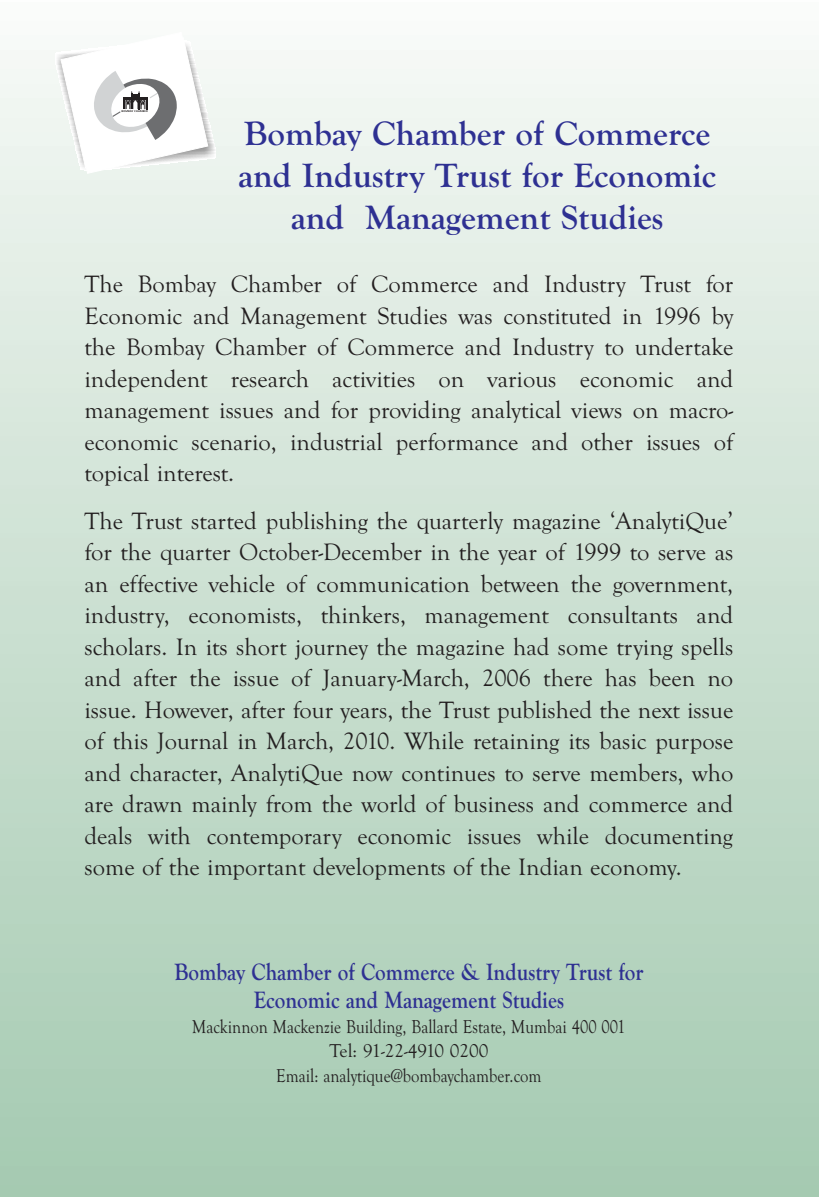
<style>
.page{position:relative;width:819px;height:1197px;background:#fff}
.page>*{position:absolute;margin:0;border:0;box-sizing:border-box;transform-origin:0 0}
.t1{font:700 35px/42px "Goudy Old Style T";color:#2e3092;text-align:center}
.t2{font:24.5px/31.5px "Goudy Old Style T";color:#231f20;text-align:justify}
.t3{font:700 24.5px/28px "Goudy Old Style T";color:#2e3092;text-align:center;scale:.86 1}
.t4{font:19.25px/24.5px "Goudy Old Style T";color:#231f20;text-align:center;scale:.86 1}
</style>
<div class="page">
<svg style="left:0;top:69px;width:1px;height:1128px"></svg>
<div style="left:2px;top:0;width:817px;height:1197px;background:linear-gradient(to bottom,#f7faf7,#a3c9b0)"></div>
<img style="left:210px;top:142px;width:5px;height:17px">
<img style="left:210px;top:132px;width:3px;height:10px">
<img style="left:58px;top:74px;width:3px;height:8px">
<img style="left:56px;top:65px;width:5px;height:9px">
<img style="left:55px;top:56px;width:6px;height:9px">
<img style="left:55px;top:53px;width:6px;height:3px">
<svg style="left:61px;top:32px;width:149px;height:142px"></svg>
<h1 class="t1" style="left:238px;top:115px;width:479px">Bombay Chamber of Commerce and Industry Trust for Economic and Management Studies</h1>
<p class="t2" style="left:85px;top:270px;width:650px">The Bombay Chamber of Commerce and Industry Trust for Economic and Management Studies was constituted in 1996 by the Bombay Chamber of Commerce and Industry to undertake independent research activities on various economic and management issues and for providing analytical views on macro&shy;economic scenario, industrial performance and other issues of topical interest.</p>
<p class="t2" style="left:85px;top:506px;width:650px">The Trust started publishing the quarterly magazine ‘AnalytiQue’ for the quarter October-December in the year of 1999 to serve as an effective vehicle of communication between the government, industry, economists, thinkers, management consultants and scholars. In its short journey the magazine had some trying spells and after the issue of January-March, 2006 there has been no issue. However, after four years, the Trust published the next issue of this Journal in March, 2010. While retaining its basic purpose and character, AnalytiQue now continues to serve members, who are drawn mainly from the world of business and commerce and deals with contemporary economic issues while documenting some of the important developments of the Indian economy.</p>
<p class="t3" style="left:174px;top:960px;width:547px">Bombay Chamber of Commerce &amp; Industry Trust for<br>Economic and Management Studies</p>
<p class="t4" style="left:192px;top:1015px;width:505px">Mackinnon Mackenzie Building, Ballard Estate, Mumbai 400 001<br>Tel: 91-22-4910 0200<br>Email: analytique@bombaychamber.com</p>
</div>
